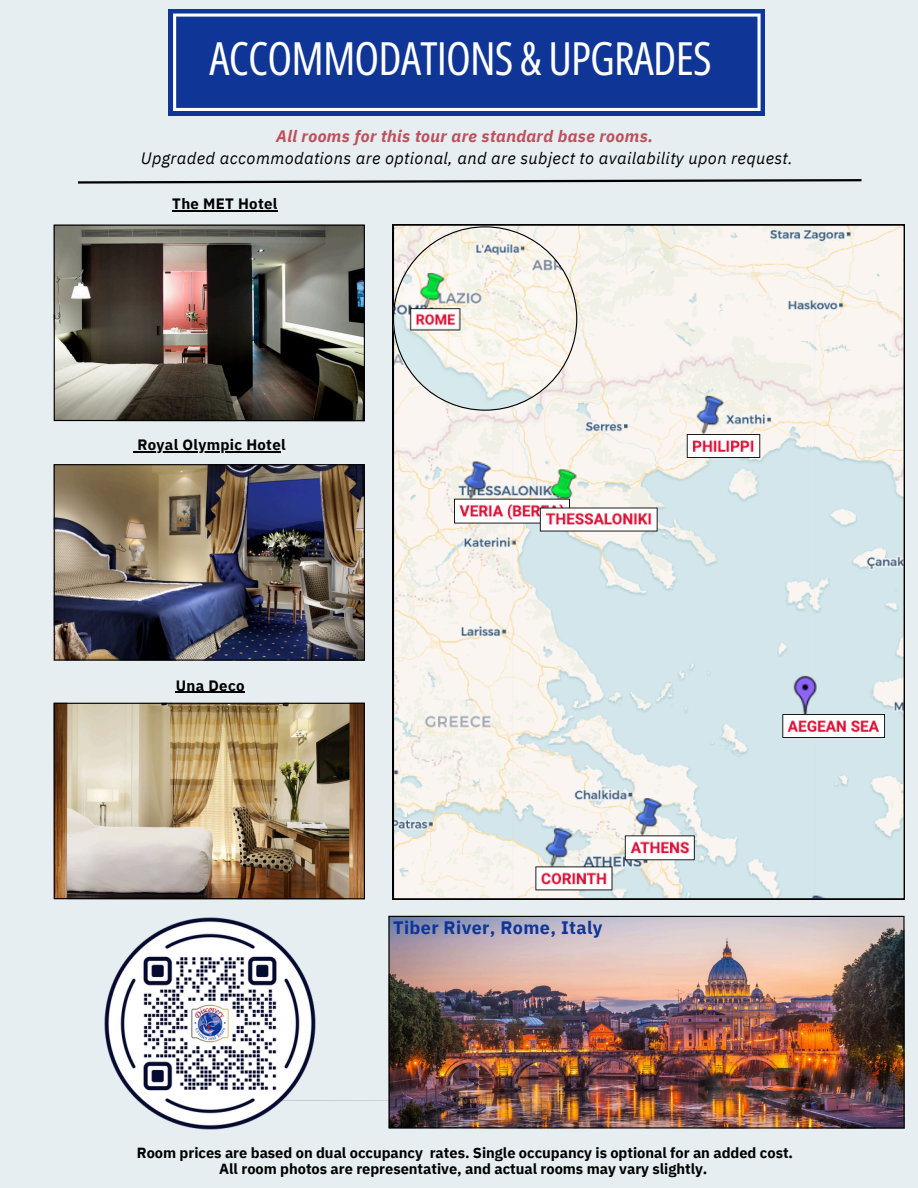
<style>
.page{position:relative;width:918px;height:1188px;background:#e6eef2}
.page>*{position:absolute;margin:0;border:0;box-sizing:border-box;transform-origin:0 0}
.t1{font:45.6px "Open Sans Condensed";letter-spacing:-.02em;color:#fff}
.t2{font:700 18px "IBM Plex Sans";letter-spacing:.02em;color:#0f3596}
.t3{font:italic 16.5px/22.5px "IBM Plex Sans";letter-spacing:.02em;color:#000;text-align:center}
.t4{font:700 15px "IBM Plex Sans";letter-spacing:.02em;color:#000}
.t5{font:700 14.7px/16.8px "IBM Plex Sans";color:#000;text-align:center}
.s1{font-weight:700;color:#bd505b}
</style>
<div class="page">
<img style="left:54px;top:225px;width:311px;height:196px">
<div style="left:168px;top:9px;width:597px;height:107px;background:#0f3596"></div>
<svg style="left:173px;top:14px;width:588px;height:97px"></svg>
<svg style="left:78px;top:179px;width:784px;height:5px"></svg>
<img style="left:388px;top:916px;width:517px;height:212px">
<img style="left:54px;top:464px;width:311px;height:197px">
<img style="left:54px;top:703px;width:311px;height:196px">
<svg style="left:393px;top:225px;width:512px;height:674px"></svg>
<svg style="left:393px;top:226px;width:184px;height:185px"></svg>
<img style="left:104px;top:918px;width:212px;height:211px">
<hr style="left:172px;top:210px;width:106px;height:1px;background:#000">
<hr style="left:137px;top:451px;width:144px;height:2px;background:#000">
<hr style="left:176px;top:692px;width:69px;height:1px;background:#000">
<p class="t1" style="left:210px;top:26px;width:504px">ACCOMMODATIONS &amp; UPGRADES</p>
<p class="t3" style="left:141px;top:124px;width:653px"><span class="s1">All rooms for this tour are standard base rooms.<br></span>Upgraded accommodations are optional, and are subject to availability upon request.</p>
<p class="t4" style="left:172px;top:194px;width:107px">The MET Hotel</p>
<h2 class="t4" style="left:137px;top:435px;width:150px">Royal Olympic Hotel</h2>
<p class="t4" style="left:176px;top:675px;width:70px">Una Deco</p>
<p class="t2" style="left:393px;top:915px;width:211px">Tiber River, Rome, Italy</p>
<h3 class="t5" style="left:137px;top:1144px;width:658px">Room prices are based on dual occupancy rates. Single occupancy is optional for an added cost.<br>All room photos are representative, and actual rooms may vary slightly.</h3>
</div>
